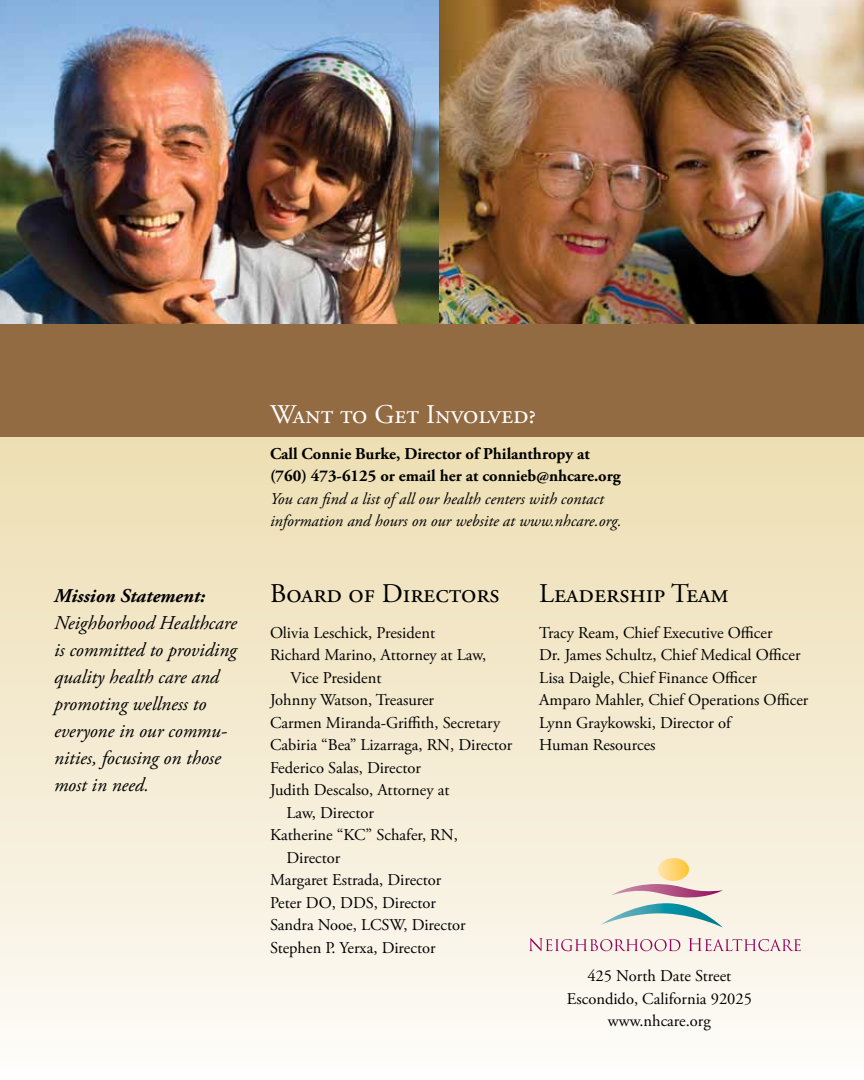
<style>
.page{position:relative;width:864px;height:1080px;background:#fff}
.page>*{position:absolute;margin:0;border:0;box-sizing:border-box;transform-origin:0 0}
.t1{font:27px "Adobe Garamond Pro";color:#fff}
.t2{font:27px "Adobe Garamond Pro";letter-spacing:.055em;color:#000}
.t3{font:27px "Adobe Garamond Pro";letter-spacing:.025em;color:#000}
.t4{font:italic 19.5px/27px "Adobe Garamond Pro";color:#000}
.t5{font:italic 700 19.5px "Adobe Garamond Pro";color:#000}
.t6{font:16.5px/22.5px "Adobe Garamond Pro";color:#000}
.t7{font:italic 16.5px/22.5px "Adobe Garamond Pro";color:#000}
.t8{font:700 16.5px/22.5px "Adobe Garamond Pro";color:#000}
</style>
<div class="page">
<div style="left:0;top:427px;width:864px;height:653px;background:linear-gradient(to bottom,#edddb0,#fdfbf8)"></div>
<img style="left:0;top:0;width:440px;height:324px">
<img style="left:440px;top:0;width:424px;height:324px">
<div style="left:0;top:324px;width:864px;height:112px;background:#926b42"></div>
<svg style="left:601px;top:858px;width:122px;height:70px;background:#dddacd"></svg>
<svg style="left:529px;top:938px;width:151px;height:13px;background:#e4c1cb"></svg>
<svg style="left:688px;top:938px;width:113px;height:13px"></svg>
<p class="t5" style="left:54px;top:585px;width:153px">Mission Statement:</p>
<p class="t4" style="left:54px;top:610px;width:184px">Neighborhood Healthcare is committed to providing quality health care and promoting wellness to everyone in our commu&shy;nities, focusing on those most in need.</p>
<h1 class="t1" style="left:270px;top:398px;width:268px">Want to Get Involved?</h1>
<p class="t8" style="left:270px;top:442px;width:352px">Call Connie Burke, Director of Philanthropy at (760) 473-6125 or email her at connieb@nhcare.org</p>
<p class="t7" style="left:270px;top:488px;width:353px">You can find a list of all our health centers with contact information and hours on our website at www.nhcare.org.</p>
<h1 class="t2" style="left:270px;top:577px;width:231px">Board of Directors</h1>
<p class="t6" style="left:270px;top:622px;width:167px">Olivia Leschick, President</p>
<p class="t6" style="left:270px;top:644px;width:218px">Richard Marino, Attorney at Law,</p>
<p class="t6" style="left:290px;top:667px;width:93px">Vice President</p>
<p class="t6" style="left:270px;top:689px;width:166px">Johnny Watson, Treasurer</p>
<p class="t6" style="left:270px;top:712px;width:232px">Carmen Miranda-Griffith, Secretary</p>
<p class="t6" style="left:270px;top:734px;width:244px">Cabiria “Bea” Lizarraga, RN, Director</p>
<p class="t6" style="left:270px;top:757px;width:152px">Federico Salas, Director</p>
<p class="t6" style="left:270px;top:779px;width:181px">Judith Descalso, Attorney at</p>
<p class="t6" style="left:286px;top:802px;width:89px">Law, Director</p>
<p class="t6" style="left:270px;top:824px;width:190px">Katherine “KC” Schafer, RN,</p>
<p class="t6" style="left:286px;top:847px;width:55px">Director</p>
<p class="t6" style="left:270px;top:869px;width:173px">Margaret Estrada, Director</p>
<p class="t6" style="left:270px;top:892px;width:168px">Peter DO, DDS, Director</p>
<p class="t6" style="left:270px;top:914px;width:197px">Sandra Nooe, LCSW, Director</p>
<p class="t6" style="left:270px;top:937px;width:167px">Stephen P. Yerxa, Director</p>
<h1 class="t3" style="left:539px;top:577px;width:191px">Leadership Team</h1>
<p class="t6" style="left:539px;top:622px;width:271px">Tracy Ream, Chief Executive Officer<br>Dr. James Schultz, Chief Medical Officer Lisa Daigle, Chief Finance Officer Amparo Mahler, Chief Operations Officer Lynn Graykowski, Director of<br>Human Resources</p>
<p class="t6" style="left:567px;top:966px;width:187px;text-align:center">425 North Date Street<br>Escondido, California 92025 www.nhcare.org</p>
</div>
